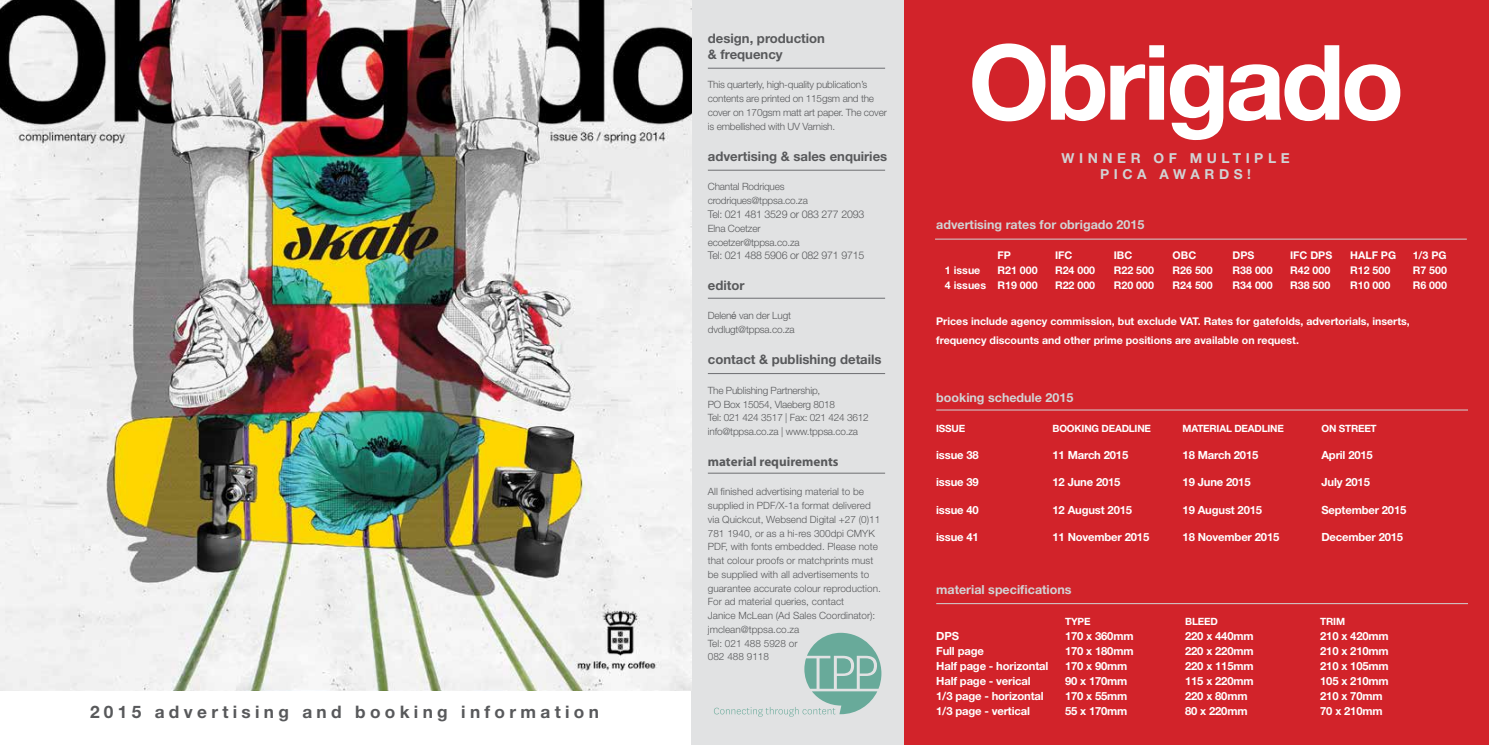
<style>
.page{position:relative;width:1489px;height:745px;background:#fff}
.page>*{position:absolute;margin:0;border:0;box-sizing:border-box;transform-origin:0 0}
.t1{font:700 17.25px "Helvetica Neue LT Std";letter-spacing:.25em;color:#58595b}
.t2{font:700 13.75px/16.2px "Helvetica Neue LT Std";letter-spacing:.33em;color:#d1d3d4;text-align:center}
.t3{font:700 13.12px/15.6px "Helvetica Neue LT Std";color:#58595b}
.t4{font:700 13.12px "Myriad Pro";color:#58595b}
.t5{font:700 12.5px "Helvetica Neue LT Std";color:#d1d3d4}
.t6{font:700 11.25px "Helvetica Neue LT Std";letter-spacing:-.015em;color:#fff}
.t7{font:700 10.62px/18.8px "Helvetica Neue LT Std";color:#fff}
.t8{font:300 10.62px "Helvetica Neue LT Std";letter-spacing:-.02em;color:#58595b}
.t9{font:300 10px/13.8px "Helvetica Neue LT Std";color:#58595b}
.t10{font:300 10px/13.8px "Helvetica Neue LT Std";letter-spacing:-.02em;color:#58595b}
.t11{font:700 10px "Helvetica Neue LT Std";letter-spacing:-.02em;color:#fff}
.s1{font-weight:400}
</style>
<div class="page">
<div style="left:691px;top:0;width:213px;height:744px;background:#e1e2e3"></div>
<img style="left:0;top:0;width:691px;height:690px">
<div style="left:904px;top:0;width:584px;height:744px;background:#d2232a"></div>
<svg style="left:972px;top:43px;width:428px;height:97px"></svg>
<hr style="left:707px;top:68px;width:178px;height:1px;background:#6d6e71">
<hr style="left:707px;top:170px;width:178px;height:1px;background:#6d6e71">
<hr style="left:707px;top:298px;width:178px;height:1px;background:#6d6e71">
<hr style="left:707px;top:373px;width:178px;height:1px;background:#6d6e71">
<hr style="left:707px;top:472px;width:178px;height:1px;background:#6d6e71">
<hr style="left:936px;top:409px;width:531px;height:1px;background:#d1d3d4">
<hr style="left:936px;top:603px;width:531px;height:1px;background:#d1d3d4">
<hr style="left:935px;top:239px;width:531px;height:1px;background:#d1d3d4">
<svg style="left:714px;top:632px;width:167px;height:84px"></svg>
<h1 class="t1" style="left:90px;top:701px;width:510px">2015 advertising and booking information</h1>
<p class="t3" style="left:707px;top:31px;width:119px">design, production &amp; frequency</p>
<p class="t10" style="left:707px;top:78px;width:180px">This quarterly, high-quality publication’s contents are printed on 115gsm and the cover on 170gsm matt art paper. The cover is embellished with UV Varnish.</p>
<p class="t3" style="left:707px;top:148px;width:181px">advertising &amp; sales enquiries</p>
<p class="t10" style="left:707px;top:180px;width:101px">Chantal Rodriques crodriques@tppsa.co.za</p>
<p class="t8" style="left:707px;top:207px;width:158px">Tel: 021 481 3529 or 083 277 2093</p>
<p class="t10" style="left:707px;top:221px;width:93px">Elna Coetzer ecoetzer@tppsa.co.za</p>
<p class="t8" style="left:707px;top:249px;width:158px">Tel: 021 488 5906 or 082 971 9715</p>
<p class="t3" style="left:707px;top:277px;width:38px">editor</p>
<p class="t10" style="left:707px;top:308px;width:88px">Delen<span class="s1">é</span> van der Lugt dvdlugt@tppsa.co.za</p>
<p class="t3" style="left:707px;top:351px;width:175px">contact &amp; publishing details</p>
<p class="t10" style="left:707px;top:383px;width:162px">The Publishing Partnership,<br>PO Box 15054, Vlaeberg 8018<br>Tel: 021 424 3517 | Fax: 021 424 3612 info@tppsa.co.za | www.tppsa.co.za</p>
<p class="t4" style="left:707px;top:452px;width:132px">material requirements</p>
<p class="t9" style="left:707px;top:484px;width:174px">All finished advertising material to be supplied in PDF/X-1a format delivered via Quickcut, Websend Digital +27 (0)11<br>781 1940, or as a hi-res 300dpi CMYK PDF, with fonts embedded. Please note that colour proofs or matchprints must be supplied with all advertisements to guarantee accurate colour reproduction.<br>For ad material queries, contact<br>Janice McLean (Ad Sales Coordinator): jmclean@tppsa.co.za<br>Tel: 021 488 5928 or<br>082 488 9118</p>
<p class="t2" style="left:1061px;top:149px;width:229px">WINNER OF MULTIPLE<br>PICA AWARDS!</p>
<p class="t5" style="left:936px;top:216px;width:210px">advertising rates for obrigado 2015</p>
<p class="t7" style="left:997px;top:245px;width:15px">FP</p>
<p class="t7" style="left:1054px;top:245px;width:19px">IFC</p>
<p class="t7" style="left:1113px;top:245px;width:20px">IBC</p>
<p class="t7" style="left:1172px;top:245px;width:25px">OBC</p>
<p class="t7" style="left:1232px;top:245px;width:23px">DPS</p>
<p class="t7" style="left:1289px;top:245px;width:44px">IFC DPS</p>
<p class="t7" style="left:1349px;top:245px;width:47px">HALF PG</p>
<p class="t7" style="left:1412px;top:245px;width:35px">1/3 PG</p>
<p class="t7" style="left:944px;top:260px;width:37px">1 issue</p>
<p class="t7" style="left:997px;top:260px;width:42px">R21 000</p>
<p class="t7" style="left:1054px;top:260px;width:42px">R24 000</p>
<p class="t7" style="left:1113px;top:260px;width:42px">R22 500</p>
<p class="t7" style="left:1172px;top:260px;width:42px">R26 500</p>
<p class="t7" style="left:1232px;top:260px;width:42px">R38 000</p>
<p class="t7" style="left:1289px;top:260px;width:42px">R42 000</p>
<p class="t7" style="left:1349px;top:260px;width:42px">R12 500</p>
<p class="t7" style="left:1412px;top:260px;width:36px">R7 500</p>
<p class="t7" style="left:944px;top:275px;width:94px">4 issues R19 000</p>
<p class="t7" style="left:1054px;top:275px;width:42px">R22 000</p>
<p class="t7" style="left:1113px;top:275px;width:42px">R20 000</p>
<p class="t7" style="left:1172px;top:275px;width:42px">R24 500</p>
<p class="t7" style="left:1232px;top:275px;width:42px">R34 000</p>
<p class="t7" style="left:1289px;top:275px;width:42px">R38 500</p>
<p class="t7" style="left:1349px;top:275px;width:42px">R10 000</p>
<p class="t7" style="left:1412px;top:275px;width:36px">R6 000</p>
<p class="t7" style="left:936px;top:311px;width:475px">Prices include agency commission, but exclude VAT. Rates for gatefolds, advertorials, inserts, frequency discounts and other prime positions are available on request.</p>
<p class="t5" style="left:936px;top:390px;width:139px">booking schedule 2015</p>
<p class="t11" style="left:936px;top:422px;width:31px">ISSUE</p>
<p class="t11" style="left:1052px;top:422px;width:100px">BOOKING DEADLINE</p>
<p class="t11" style="left:1182px;top:422px;width:103px">MATERIAL DEADLINE</p>
<p class="t11" style="left:1321px;top:422px;width:57px">ON STREET</p>
<p class="t6" style="left:936px;top:447px;width:44px">issue 38</p>
<p class="t6" style="left:1052px;top:447px;width:77px">11 March 2015</p>
<p class="t6" style="left:1182px;top:447px;width:77px">18 March 2015</p>
<p class="t6" style="left:1321px;top:447px;width:53px">April 2015</p>
<p class="t6" style="left:936px;top:475px;width:44px">issue 39</p>
<p class="t6" style="left:1052px;top:475px;width:69px">12 June 2015</p>
<p class="t6" style="left:1182px;top:475px;width:69px">19 June 2015</p>
<p class="t6" style="left:1321px;top:475px;width:50px">July 2015</p>
<p class="t6" style="left:936px;top:502px;width:44px">issue 40</p>
<p class="t6" style="left:1052px;top:502px;width:81px">12 August 2015</p>
<p class="t6" style="left:1182px;top:502px;width:81px">19 August 2015</p>
<p class="t6" style="left:1321px;top:502px;width:86px">September 2015</p>
<p class="t6" style="left:936px;top:530px;width:44px">issue 41</p>
<p class="t6" style="left:1052px;top:530px;width:98px">11 November 2015</p>
<p class="t6" style="left:1182px;top:530px;width:98px">18 November 2015</p>
<p class="t6" style="left:1321px;top:530px;width:83px">December 2015</p>
<p class="t5" style="left:936px;top:582px;width:137px">material specifications</p>
<p class="t11" style="left:1064px;top:615px;width:27px">TYPE</p>
<p class="t11" style="left:1184px;top:615px;width:34px">BLEED</p>
<p class="t11" style="left:1319px;top:615px;width:26px">TRIM</p>
<p class="t6" style="left:936px;top:628px;width:24px">DPS</p>
<p class="t6" style="left:1064px;top:628px;width:70px">170 x 360mm</p>
<p class="t6" style="left:1184px;top:628px;width:70px">220 x 440mm</p>
<p class="t6" style="left:1319px;top:628px;width:70px">210 x 420mm</p>
<p class="t6" style="left:936px;top:643px;width:49px">Full page</p>
<p class="t6" style="left:1064px;top:643px;width:70px">170 x 180mm</p>
<p class="t6" style="left:1184px;top:643px;width:70px">220 x 220mm</p>
<p class="t6" style="left:1319px;top:643px;width:70px">210 x 210mm</p>
<p class="t6" style="left:936px;top:658px;width:114px">Half page - horizontal</p>
<p class="t6" style="left:1064px;top:658px;width:64px">170 x 90mm</p>
<p class="t6" style="left:1184px;top:658px;width:70px">220 x 115mm</p>
<p class="t6" style="left:1319px;top:658px;width:70px">210 x 105mm</p>
<p class="t6" style="left:936px;top:673px;width:96px">Half page - verical</p>
<p class="t6" style="left:1064px;top:673px;width:64px">90 x 170mm</p>
<p class="t6" style="left:1184px;top:673px;width:70px">115 x 220mm</p>
<p class="t6" style="left:1319px;top:673px;width:70px">105 x 210mm</p>
<p class="t6" style="left:936px;top:688px;width:109px">1/3 page - horizontal</p>
<p class="t6" style="left:1064px;top:688px;width:64px">170 x 55mm</p>
<p class="t6" style="left:1184px;top:688px;width:64px">220 x 80mm</p>
<p class="t6" style="left:1319px;top:688px;width:64px">210 x 70mm</p>
<p class="t6" style="left:936px;top:703px;width:95px">1/3 page - vertical</p>
<p class="t6" style="left:1064px;top:703px;width:64px">55 x 170mm</p>
<p class="t6" style="left:1184px;top:703px;width:64px">80 x 220mm</p>
<p class="t6" style="left:1319px;top:703px;width:64px">70 x 210mm</p>
</div>
